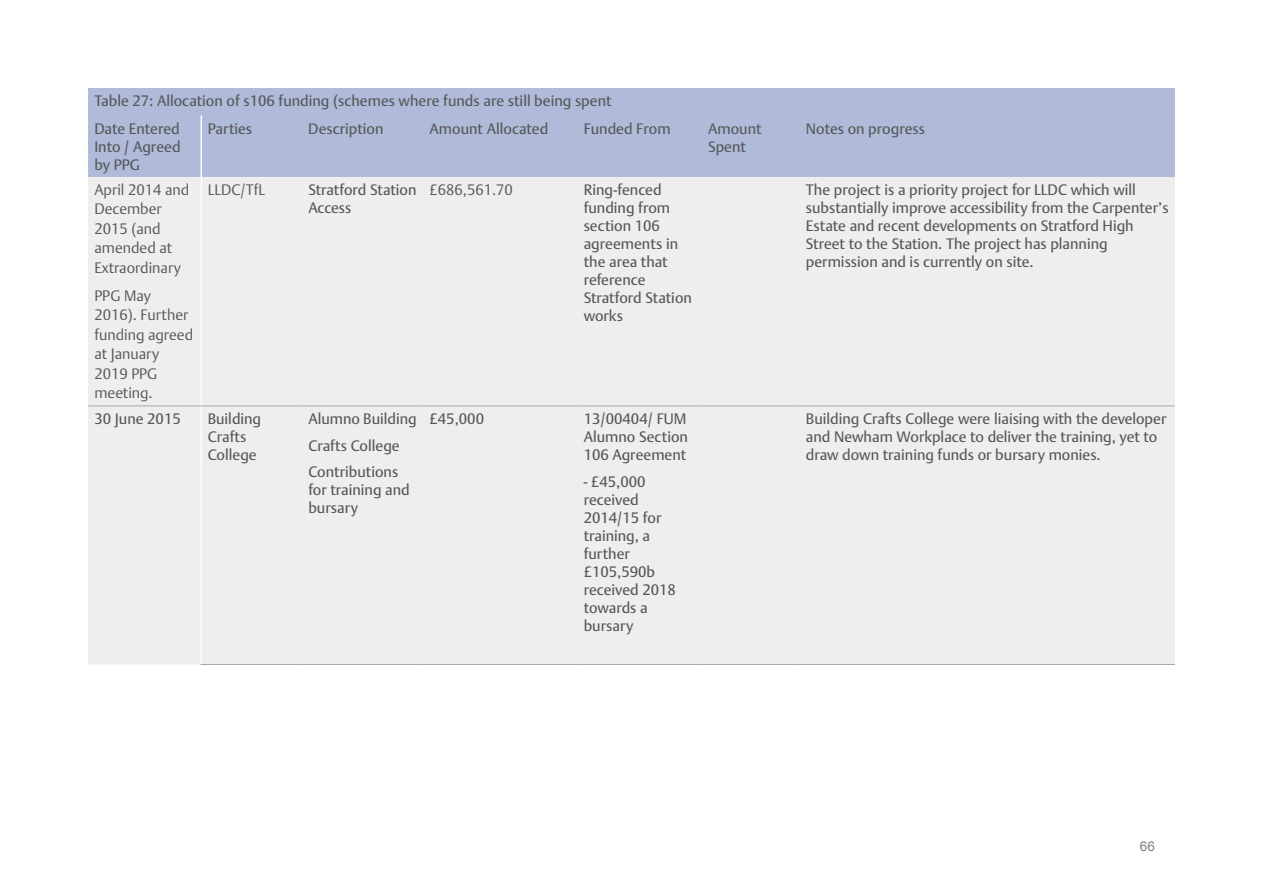
<style>
.page{position:relative;width:1263px;height:893px;background:#fff}
.page>*{position:absolute;margin:0;border:0;box-sizing:border-box;transform-origin:0 0}
.Table_body_text{font:15px/18px "DTL Argo TOT";color:#57585a}
.Table_body_text-2{font:300 15px/19.5px "DTL Argo TOT";color:#57585a}
.Table_column_heading{font:15px/18px "DTL Argo TOT";color:#57585a;text-align:justify}
.t1{font:13.5px "Arial";color:#808080}
</style>
<div class="page">
<div style="left:88px;top:88px;width:1087px;height:89px;background:#b0bbda"></div>
<div style="left:88px;top:177px;width:1087px;height:487px;background:#eeeeef"></div>
<hr style="left:201px;top:115px;width:1px;height:62px;background:#fff">
<hr style="left:201px;top:177px;width:1px;height:229px;background:#fff">
<hr style="left:201px;top:406px;width:1px;height:258px;background:#fff">
<hr style="left:88px;top:406px;width:113px;height:1px;background:#a8a9ad">
<hr style="left:201px;top:406px;width:101px;height:1px;background:#a8a9ad">
<hr style="left:201px;top:664px;width:101px;height:1px;background:#a8a9ad">
<hr style="left:302px;top:406px;width:121px;height:1px;background:#a8a9ad">
<hr style="left:423px;top:406px;width:154px;height:1px;background:#a8a9ad">
<hr style="left:577px;top:406px;width:125px;height:1px;background:#a8a9ad">
<hr style="left:702px;top:406px;width:97px;height:1px;background:#a8a9ad">
<hr style="left:799px;top:406px;width:376px;height:1px;background:#a8a9ad">
<hr style="left:302px;top:664px;width:121px;height:1px;background:#a8a9ad">
<hr style="left:423px;top:664px;width:154px;height:1px;background:#a8a9ad">
<hr style="left:577px;top:664px;width:125px;height:1px;background:#a8a9ad">
<hr style="left:702px;top:664px;width:97px;height:1px;background:#a8a9ad">
<hr style="left:799px;top:664px;width:376px;height:1px;background:#a8a9ad">
<p class="Table_body_text" style="left:94px;top:92px;width:519px">Table 27: Allocation of s106 funding (schemes where funds are still being spent</p>
<p class="Table_column_heading" style="left:94px;top:119px;width:88px">Date Entered Into / Agreed by PPG</p>
<p class="Table_column_heading" style="left:208px;top:119px;width:46px">Parties</p>
<p class="Table_column_heading" style="left:308px;top:119px;width:77px">Description</p>
<p class="Table_column_heading" style="left:429px;top:119px;width:120px">Amount Allocated</p>
<p class="Table_column_heading" style="left:584px;top:119px;width:88px">Funded From</p>
<p class="Table_column_heading" style="left:708px;top:119px;width:55px">Amount<br>Spent</p>
<p class="Table_column_heading" style="left:806px;top:119px;width:121px">Notes on progress</p>
<p class="Table_body_text-2" style="left:94px;top:180px;width:96px">April 2014 and<br>December<br>2015 (and amended at<br>Extraordinary</p>
<p class="Table_body_text-2" style="left:94px;top:286px;width:100px">PPG May<br>2016). Further funding agreed at January<br>2019 PPG meeting.</p>
<p class="Table_body_text-2" style="left:208px;top:180px;width:59px">LLDC/TfL</p>
<p class="Table_body_text" style="left:308px;top:181px;width:110px">Stratford Station<br>Access</p>
<p class="Table_body_text-2" style="left:429px;top:180px;width:85px">£686,561.70</p>
<p class="Table_body_text" style="left:584px;top:181px;width:110px">Ring-fenced funding from section 106 agreements in the area that reference<br>Stratford Station works</p>
<p class="Table_body_text" style="left:806px;top:181px;width:364px">The project is a priority project for LLDC which will substantially improve accessibility from the Carpenter’s Estate and recent developments on Stratford High Street to the Station. The project has planning permission and is currently on site.</p>
<p class="Table_body_text" style="left:94px;top:410px;width:88px">30 June 2015</p>
<p class="Table_body_text" style="left:208px;top:410px;width:55px">Building<br>Crafts<br>College</p>
<p class="Table_body_text" style="left:308px;top:410px;width:110px">Alumno Building</p>
<p class="Table_body_text" style="left:308px;top:436px;width:93px">Crafts College</p>
<p class="Table_body_text" style="left:308px;top:463px;width:103px">Contributions for training and bursary</p>
<p class="Table_body_text" style="left:429px;top:410px;width:56px">£45,000</p>
<p class="Table_body_text" style="left:584px;top:410px;width:106px;text-align:justify">13/00404/ FUM Alumno Section 106 Agreement</p>
<p class="Table_body_text" style="left:584px;top:472px;width:94px">- £45,000 received<br>2014/15 for training, a further £105,590b received 2018 towards a bursary</p>
<p class="Table_body_text" style="left:806px;top:410px;width:362px">Building Crafts College were liaising with the developer and Newham Workplace to deliver the training, yet to draw down training funds or bursary monies.</p>
<p class="t1" style="left:1140px;top:837px;width:17px">66</p>
</div>
